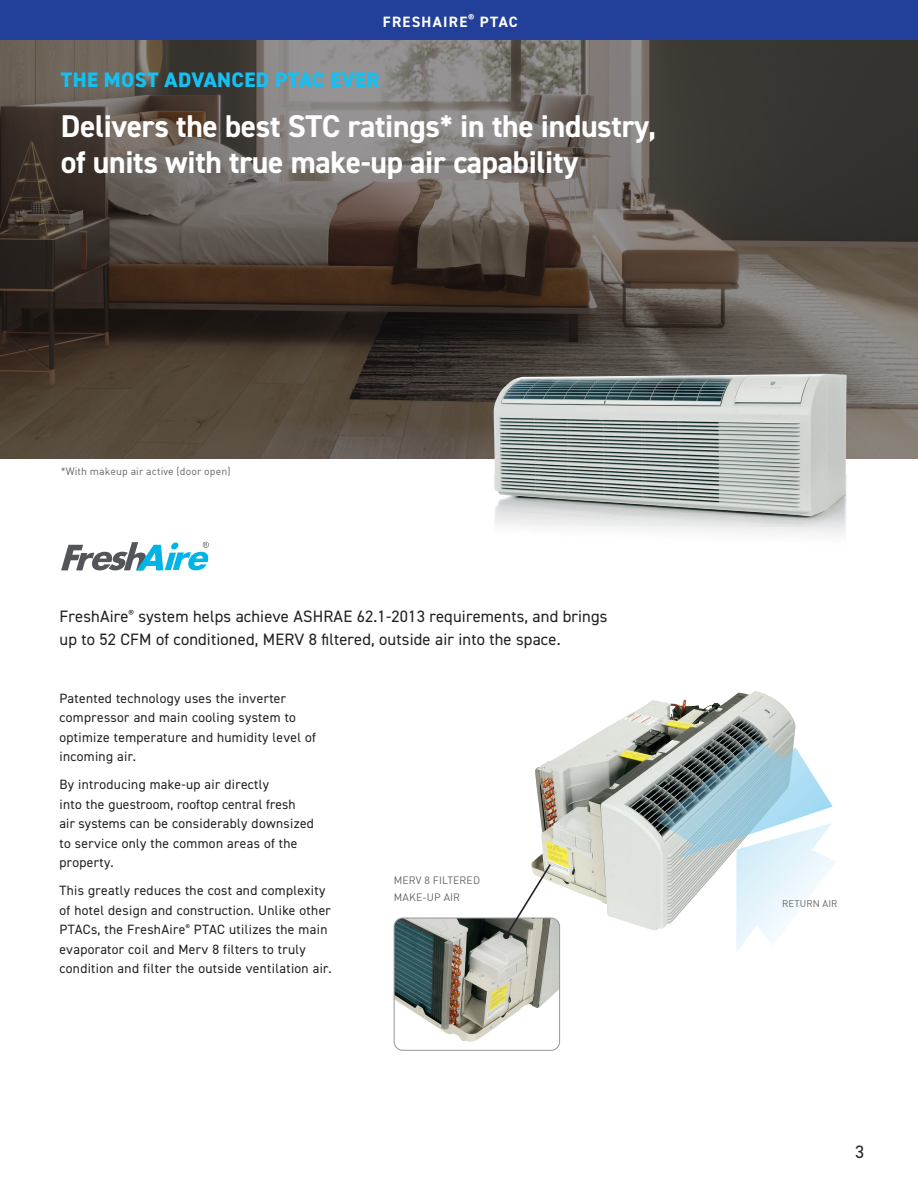
<style>
.page{position:relative;width:918px;height:1188px;background:#fff}
.page>*{position:absolute;margin:0;border:0;box-sizing:border-box;transform-origin:0 0}
.Heading{font:700 31.5px/36px "DIN2014";letter-spacing:-.01em;color:#fff}
.Subheading{font:800 21px "DIN2014";letter-spacing:.02em;color:#15c0f2}
.t1{font:18px "DIN2014";color:#231f20}
.Main_Text{font:16.5px/22.5px "DIN2014";letter-spacing:.01em;color:#231f20}
.t2{font:700 15px "DIN2014";letter-spacing:.085em;color:#fff}
.Text{font:13.5px/19.5px "DIN2014";letter-spacing:.025em;color:#231f20}
.Captions___notes{font:10.5px "DIN";letter-spacing:.01em;color:#636366}
.Captions___notes-2{font:9.6px "DIN";letter-spacing:.01em;color:#636366}
</style>
<div class="page">
<svg style="left:61px;top:542px;width:148px;height:28px"></svg>
<svg style="left:0;top:40px;width:918px;height:419px;background:#564e47"></svg>
<img style="left:394px;top:918px;width:166px;height:132px">
<div style="left:394px;top:918px;width:166px;height:133px;border:1px solid #939598;border-radius:9px"></div>
<img style="left:533px;top:691px;width:263px;height:240px">
<svg style="left:643px;top:734px;width:193px;height:218px"></svg>
<svg style="left:503px;top:862px;width:49px;height:77px"></svg>
<div style="left:0;top:0;width:918px;height:40px;background:#223f99"></div>
<img style="left:495px;top:516px;width:351px;height:19px">
<img style="left:494px;top:374px;width:353px;height:142px">
<p class="t2" style="left:383px;top:12px;width:136px">FRESHAIRE<sup>®</sup> PTAC</p>
<p class="Subheading" style="left:61px;top:66px;width:320px">THE MOST ADVANCED PTAC EVER</p>
<p class="Heading" style="left:61px;top:108px;width:597px">Delivers the best STC ratings* in the industry, of units with true make-up air capability</p>
<p class="Captions___notes" style="left:61px;top:464px;width:171px">*With makeup air active (door open)</p>
<p class="Main_Text" style="left:60px;top:605px;width:550px">FreshAire<sup>®</sup> system helps achieve ASHRAE 62.1-2013 requirements, and brings up to 52 CFM of conditioned, MERV 8 filtered, outside air into the space.</p>
<p class="Text" style="left:60px;top:688px;width:258px">Patented technology uses the inverter compressor and main cooling system to optimize temperature and humidity level of incoming air.</p>
<p class="Text" style="left:60px;top:775px;width:256px">By introducing make-up air directly<br>into the guestroom, rooftop central fresh air systems can be considerably downsized to service only the common areas of the property.</p>
<p class="Text" style="left:60px;top:881px;width:274px">This greatly reduces the cost and complexity of hotel design and construction. Unlike other PTACs, the FreshAire<sup>®</sup> PTAC utilizes the main evaporator coil and Merv 8 filters to truly condition and filter the outside ventilation air.</p>
<p class="Captions___notes" style="left:394px;top:874px;width:88px">MERV 8 FILTERED</p>
<p class="Captions___notes" style="left:394px;top:891px;width:68px">MAKE-UP AIR</p>
<p class="Captions___notes-2" style="left:782px;top:897px;width:57px">RETURN AIR</p>
<h3 class="t1" style="left:855px;top:1141px;width:10px">3</h3>
</div>
